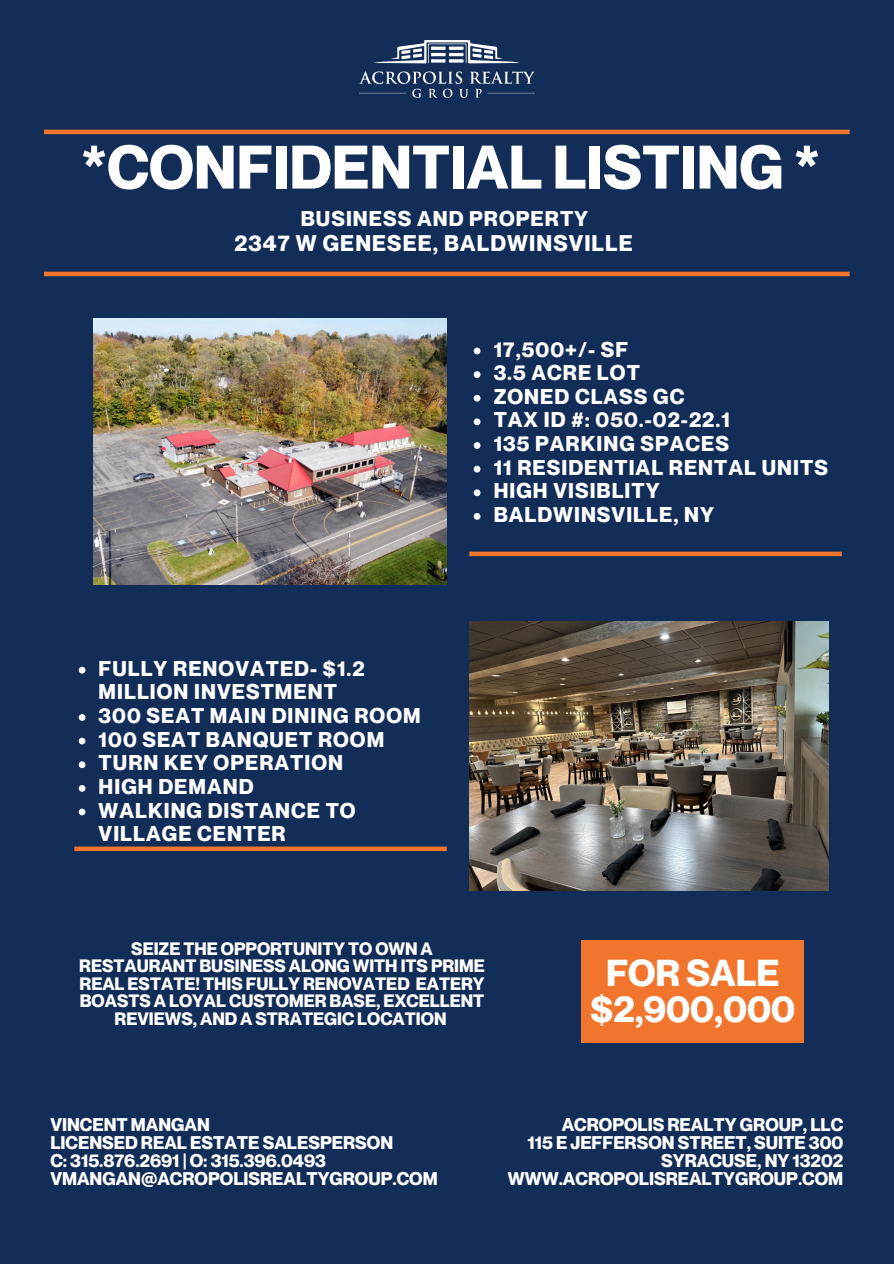
<style>
.page{position:relative;width:894px;height:1264px;background:#fff}
.page>*{position:absolute;margin:0;border:0;box-sizing:border-box;transform-origin:0 0}
.t1{font:700 60px "Neue Montreal";color:#fff}
.t2{font:700 36.75px/35.8px "Neue Montreal";color:#fff;text-align:center}
.t3{font:700 22.2px "Neue Montreal";letter-spacing:.05em;color:#fff}
.t4{font:700 21px/23.7px "Neue Montreal";letter-spacing:.05em;color:#fff}
.t5{font:700 18px "Neue Montreal";color:#fff}
.t6{font:700 17.55px/17.5px "Neue Montreal";color:#fff;text-align:center}
</style>
<div class="page">
<div style="left:0;top:0;width:893px;height:1263px;background:#122d57"></div>
<div style="left:581px;top:940px;width:223px;height:102px;background:#f2752e"></div>
<img style="left:359px;top:40px;width:175px;height:58px">
<img style="left:93px;top:319px;width:353px;height:265px">
<hr style="left:44px;top:130px;width:805px;height:4px;background:#f2752e">
<hr style="left:44px;top:272px;width:805px;height:4px;background:#f2752e">
<div style="left:469px;top:551px;width:372px;height:5px;background:#f2752e"></div>
<div style="left:74px;top:846px;width:372px;height:5px;background:#f2752e"></div>
<img style="left:469px;top:622px;width:359px;height:268px">
<svg style="left:473px;top:347px;width:7px;height:7px"></svg>
<svg style="left:473px;top:371px;width:7px;height:7px"></svg>
<svg style="left:473px;top:395px;width:7px;height:6px"></svg>
<svg style="left:473px;top:418px;width:7px;height:7px"></svg>
<svg style="left:473px;top:442px;width:7px;height:7px"></svg>
<svg style="left:473px;top:466px;width:7px;height:6px"></svg>
<svg style="left:473px;top:489px;width:7px;height:7px"></svg>
<svg style="left:473px;top:513px;width:7px;height:7px"></svg>
<svg style="left:79px;top:666px;width:6px;height:7px"></svg>
<svg style="left:79px;top:714px;width:6px;height:6px"></svg>
<svg style="left:79px;top:737px;width:6px;height:7px"></svg>
<svg style="left:79px;top:761px;width:6px;height:7px"></svg>
<svg style="left:79px;top:785px;width:6px;height:6px"></svg>
<svg style="left:79px;top:808px;width:6px;height:7px"></svg>
<p class="t1" style="left:81px;top:130px;width:740px">*CONFIDENTIAL LISTING *</p>
<p class="t4" style="left:301px;top:206px;width:289px">BUSINESS AND PROPERTY</p>
<p class="t3" style="left:234px;top:230px;width:399px">2347 W GENESEE, BALDWINSVILLE</p>
<p class="t4" style="left:493px;top:337px;width:136px">17,500+/- SF</p>
<p class="t4" style="left:493px;top:360px;width:148px">3.5 ACRE LOT</p>
<p class="t4" style="left:493px;top:384px;width:192px">ZONED CLASS GC</p>
<p class="t4" style="left:493px;top:408px;width:238px">TAX ID #: 050.-02-22.1</p>
<p class="t4" style="left:493px;top:431px;width:237px">135 PARKING SPACES</p>
<p class="t4" style="left:493px;top:455px;width:335px">11 RESIDENTIAL RENTAL UNITS</p>
<p class="t4" style="left:493px;top:479px;width:167px">HIGH VISIBLITY</p>
<h2 class="t4" style="left:493px;top:502px;width:222px">BALDWINSVILLE, NY</h2>
<p class="t4" style="left:99px;top:656px;width:267px">FULLY RENOVATED- $1.2<br>MILLION INVESTMENT</p>
<p class="t4" style="left:99px;top:703px;width:323px">300 SEAT MAIN DINING ROOM</p>
<p class="t4" style="left:99px;top:727px;width:287px">100 SEAT BANQUET ROOM</p>
<p class="t4" style="left:99px;top:750px;width:246px">TURN KEY OPERATION</p>
<p class="t4" style="left:99px;top:774px;width:156px">HIGH DEMAND</p>
<p class="t4" style="left:99px;top:798px;width:258px">WALKING DISTANCE TO<br>VILLAGE CENTER</p>
<p class="t6" style="left:79px;top:939px;width:407px">SEIZE THE OPPORTUNITY TO OWN A RESTAURANT BUSINESS ALONG WITH ITS PRIME REAL ESTATE! THIS FULLY RENOVATED EATERY BOASTS A LOYAL CUSTOMER BASE, EXCELLENT REVIEWS, AND A STRATEGIC LOCATION</p>
<p class="t2" style="left:590px;top:954px;width:206px">FOR SALE $2,900,000</p>
<p class="t5" style="left:50px;top:1113px;width:161px">VINCENT MANGAN</p>
<p class="t5" style="left:50px;top:1131px;width:344px">LICENSED REAL ESTATE SALESPERSON</p>
<p class="t5" style="left:50px;top:1149px;width:277px">C: 315.876.2691 | O: 315.396.0493</p>
<p class="t5" style="left:50px;top:1167px;width:389px">VMANGAN@ACROPOLISREALTYGROUP.COM</p>
<p class="t5" style="left:561px;top:1113px;width:283px">ACROPOLIS REALTY GROUP, LLC</p>
<p class="t5" style="left:527px;top:1131px;width:317px">115 E JEFFERSON STREET, SUITE 300</p>
<p class="t5" style="left:661px;top:1149px;width:184px">SYRACUSE, NY 13202</p>
<p class="t5" style="left:507px;top:1167px;width:337px">WWW.ACROPOLISREALTYGROUP.COM</p>
</div>
